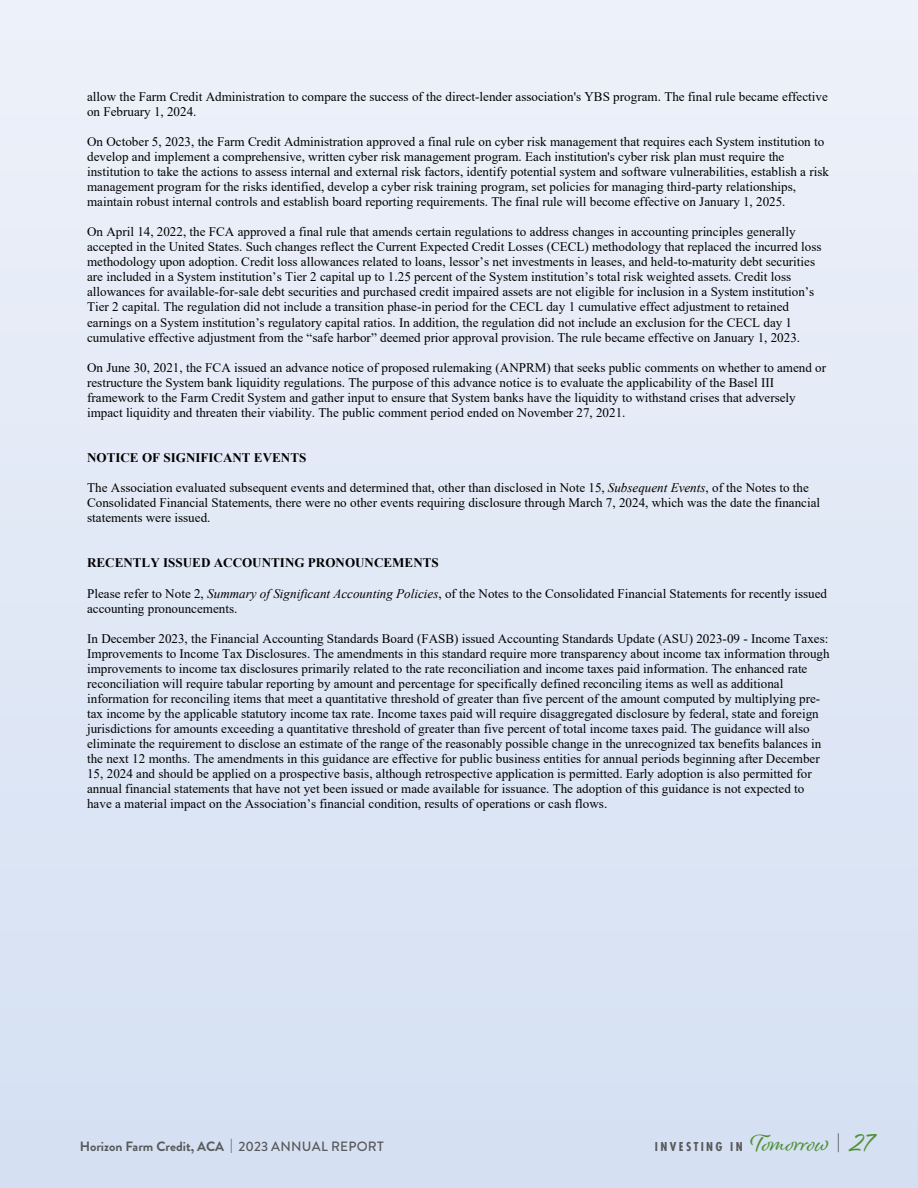
<style>
.page{position:relative;width:918px;height:1188px;background:#e1e8f6}
.page>*{position:absolute;margin:0;border:0;box-sizing:border-box;transform-origin:0 0}
.t1{font:700 13.5px "Brandon Grotesque";color:#58595b}
.t2{font:700 13.5px "Futura PT Cond";letter-spacing:.18em;color:#58595b}
.t3{font:13.05px/15px "Times New Roman";color:#000}
.t4{font:700 13.05px "Times New Roman";color:#000}
.s1{font-style:italic}
.s2{font-weight:500}
.s3{font-family:"Alisha";font-weight:400;font-size:24px;color:#519136}
.s4{font-family:"Brandon Grotesque";font-weight:500;font-size:18px}
.s5{font-family:"Alisha";font-weight:400;font-size:30px;color:#519136}
</style>
<div class="page">
<p class="t3" style="left:87px;top:88px;width:742px">allow the Farm Credit Administration to compare the success of the direct-lender association's YBS program. The final rule became effective on February 1, 2024.</p>
<p class="t3" style="left:87px;top:134px;width:743px">On October 5, 2023, the Farm Credit Administration approved a final rule on cyber risk management that requires each System institution to develop and implement a comprehensive, written cyber risk management program. Each institution's cyber risk plan must require the institution to take the actions to assess internal and external risk factors, identify potential system and software vulnerabilities, establish a risk management program for the risks identified, develop a cyber risk training program, set policies for managing third-party relationships, maintain robust internal controls and establish board reporting requirements. The final rule will become effective on January 1, 2025.</p>
<p class="t3" style="left:87px;top:224px;width:736px">On April 14, 2022, the FCA approved a final rule that amends certain regulations to address changes in accounting principles generally accepted in the United States. Such changes reflect the Current Expected Credit Losses (CECL) methodology that replaced the incurred loss methodology upon adoption. Credit loss allowances related to loans, lessor’s net investments in leases, and held-to-maturity debt securities are included in a System institution’s Tier 2 capital up to 1.25 percent of the System institution’s total risk weighted assets. Credit loss allowances for available-for-sale debt securities and purchased credit impaired assets are not eligible for inclusion in a System institution’s Tier 2 capital. The regulation did not include a transition phase-in period for the CECL day 1 cumulative effect adjustment to retained earnings on a System institution’s regulatory capital ratios. In addition, the regulation did not include an exclusion for the CECL day 1 cumulative effective adjustment from the “safe harbor” deemed prior approval provision. The rule became effective on January 1, 2023.</p>
<p class="t3" style="left:87px;top:359px;width:741px">On June 30, 2021, the FCA issued an advance notice of proposed rulemaking (ANPRM) that seeks public comments on whether to amend or restructure the System bank liquidity regulations. The purpose of this advance notice is to evaluate the applicability of the Basel III framework to the Farm Credit System and gather input to ensure that System banks have the liquidity to withstand crises that adversely impact liquidity and threaten their viability. The public comment period ended on November 27, 2021.</p>
<p class="t4" style="left:87px;top:448px;width:221px">NOTICE OF SIGNIFICANT EVENTS</p>
<p class="t3" style="left:87px;top:480px;width:735px">The Association evaluated subsequent events and determined that, other than disclosed in Note 15, <span class="s1">Subsequent Events</span>, of the Notes to the<br>Consolidated Financial Statements, there were no other events requiring disclosure through March 7, 2024, which was the date the financial statements were issued.</p>
<p class="t4" style="left:87px;top:554px;width:353px">RECENTLY ISSUED ACCOUNTING PRONOUNCEMENTS</p>
<p class="t3" style="left:87px;top:585px;width:742px">Please refer to Note 2, <span class="s1">Summary of Significant Accounting Policies</span>, of the Notes to the Consolidated Financial Statements for recently issued accounting pronouncements.</p>
<p class="t3" style="left:87px;top:631px;width:744px">In December 2023, the Financial Accounting Standards Board (FASB) issued Accounting Standards Update (ASU) 2023-09 - Income Taxes:<br>Improvements to Income Tax Disclosures. The amendments in this standard require more transparency about income tax information through improvements to income tax disclosures primarily related to the rate reconciliation and income taxes paid information. The enhanced rate reconciliation will require tabular reporting by amount and percentage for specifically defined reconciling items as well as additional information for reconciling items that meet a quantitative threshold of greater than five percent of the amount computed by multiplying pre&shy;tax income by the applicable statutory income tax rate. Income taxes paid will require disaggregated disclosure by federal, state and foreign jurisdictions for amounts exceeding a quantitative threshold of greater than five percent of total income taxes paid. The guidance will also eliminate the requirement to disclose an estimate of the range of the reasonably possible change in the unrecognized tax benefits balances in the next 12 months. The amendments in this guidance are effective for public business entities for annual periods beginning after December 15, 2024 and should be applied on a prospective basis, although retrospective application is permitted. Early adoption is also permitted for annual financial statements that have not yet been issued or made available for issuance. The adoption of this guidance is not expected to have a material impact on the Association’s financial condition, results of operations or cash flows.</p>
<p class="t1" style="left:80px;top:1137px;width:305px">Horizon Farm Credit, ACA <span class="s2">| 2023 ANNUAL REPORT</span></p>
<p class="t2" style="left:655px;top:1139px;width:221px">INVESTING IN <span class="s3">Tomorrow</span> <span class="s4">|</span> <span class="s5">27</span></p>
</div>
